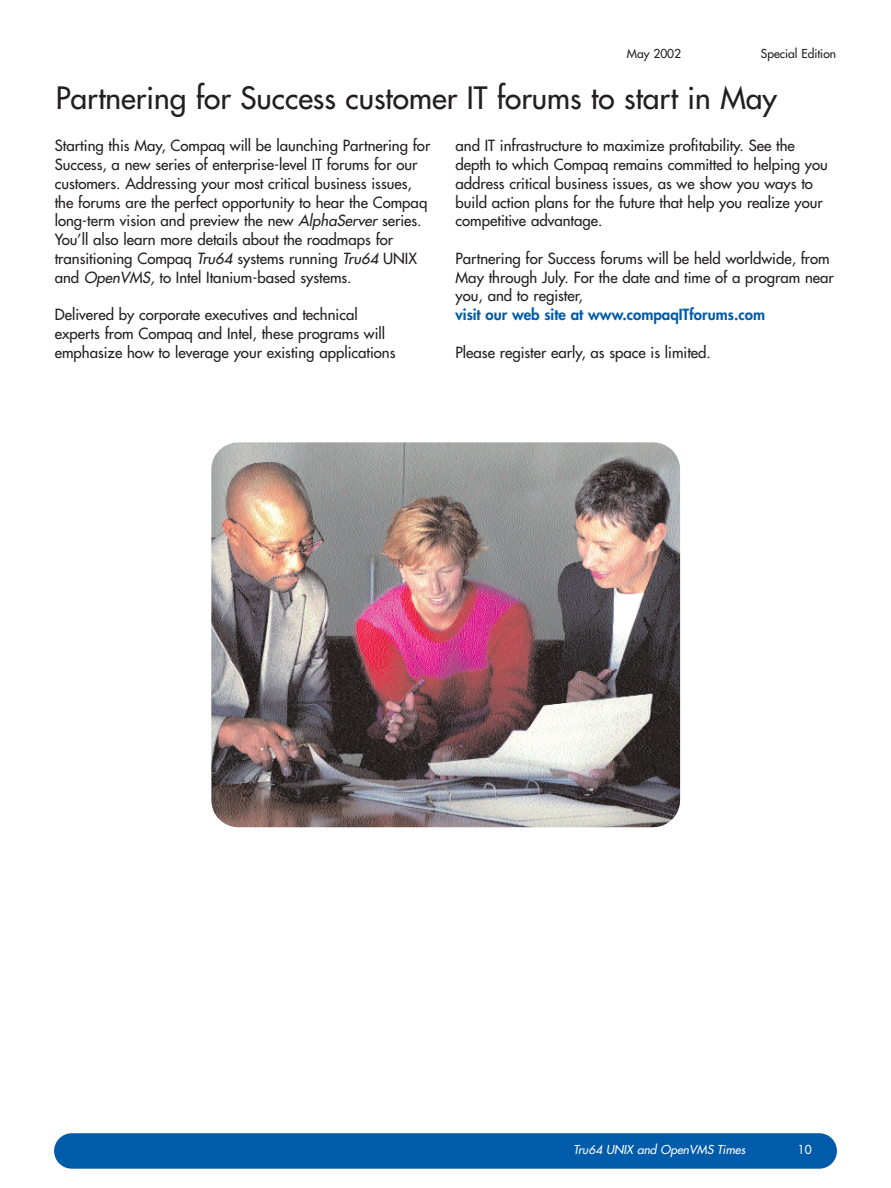
<style>
.page{position:relative;width:891px;height:1188px;background:#fff}
.page>*{position:absolute;margin:0;border:0;box-sizing:border-box;transform-origin:0 0}
.t1{font:30px "Futura";color:#231f20}
.t2{font:15px/18.8px "Futura";color:#231f20}
.t3{font:800 15px "Futura";color:#015bab}
.t4{font:italic 12px "Futura";color:#fff}
.t5{font:12px "Futura";color:#231f20}
.t6{font:12px "Futura";color:#fff}
.s1{font-style:italic}
</style>
<div class="page">
<div style="left:54px;top:1133px;width:783px;height:36px;background:#015bab;border-radius:18px"></div>
<img style="left:211px;top:442px;width:469px;height:385px">
<p class="t5" style="left:627px;top:47px;width:56px">May 2002</p>
<p class="t5" style="left:761px;top:47px;width:77px">Special Edition</p>
<h1 class="t1" style="left:56px;top:82px;width:723px">Partnering for Success customer IT forums to start in May</h1>
<p class="t2" style="left:55px;top:137px;width:377px">Starting this May, Compaq will be launching Partnering for Success, a new series of enterprise-level IT forums for our customers. Addressing your most critical business issues, the forums are the perfect opportunity to hear the Compaq long-term vision and preview the new <span class="s1">AlphaServer</span> series.<br>You’ll also learn more details about the roadmaps for transitioning Compaq <span class="s1">Tru64</span> systems running <span class="s1">Tru64</span> UNIX and <span class="s1">OpenVMS,</span> to Intel Itanium-based systems.</p>
<p class="t2" style="left:55px;top:306px;width:342px">Delivered by corporate executives and technical experts from Compaq and Intel, these programs will emphasize how to leverage your existing applications</p>
<p class="t2" style="left:456px;top:137px;width:374px">and IT infrastructure to maximize profitability. See the depth to which Compaq remains committed to helping you address critical business issues, as we show you ways to build action plans for the future that help you realize your competitive advantage.</p>
<p class="t2" style="left:456px;top:250px;width:380px">Partnering for Success forums will be held worldwide, from<br>May through July. For the date and time of a program near you, and to register,</p>
<p class="t3" style="left:456px;top:308px;width:311px">visit our web site at www.compaqITforums.com</p>
<p class="t2" style="left:456px;top:343px;width:257px">Please register early, as space is limited.</p>
<p class="t4" style="left:574px;top:1143px;width:173px">Tru64 UNIX and OpenVMS Times</p>
<p class="t6" style="left:798px;top:1143px;width:15px">10</p>
</div>
